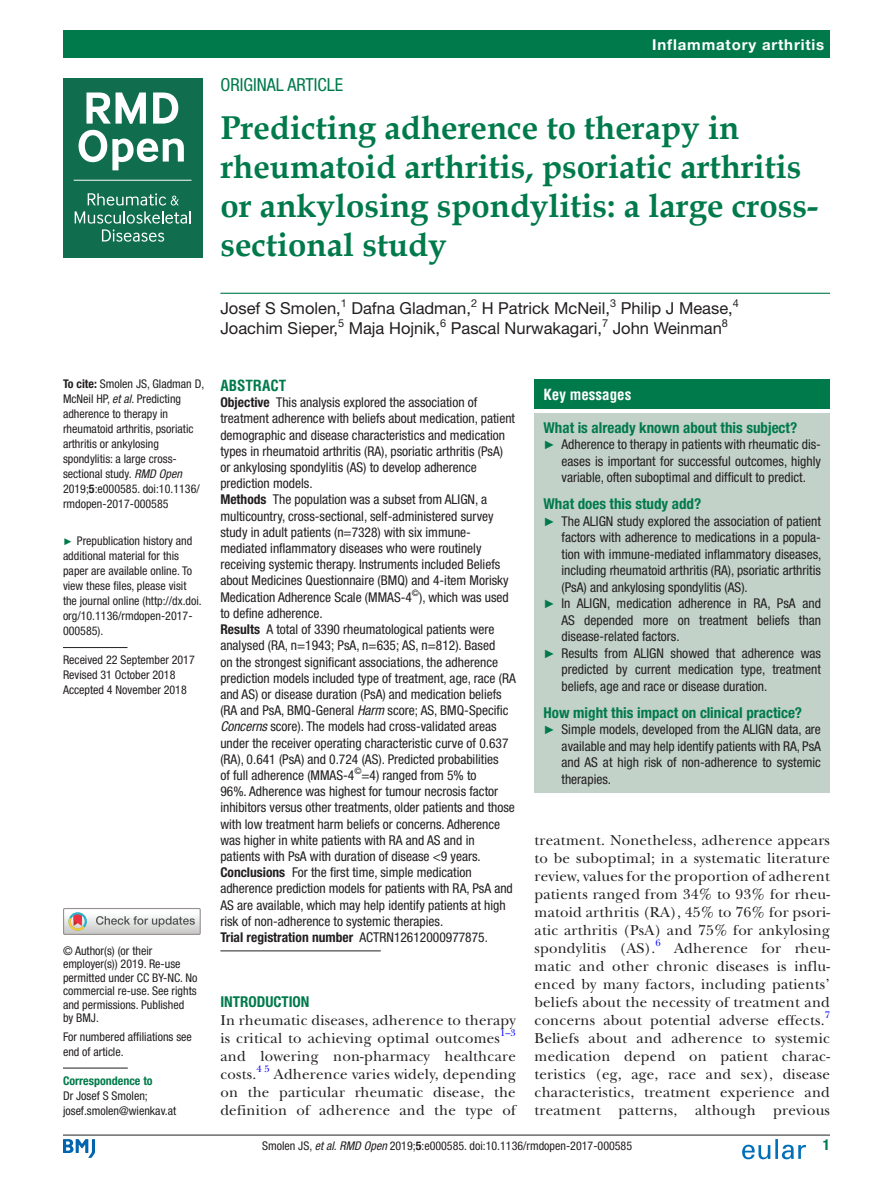
<style>
.page{position:relative;width:893px;height:1191px;background:#fff}
.page>*{position:absolute;margin:0;border:0;box-sizing:border-box;transform-origin:0 0}
.t1{font:700 33px/39px "Book Antiqua";color:#007a4b}
.t2{font:condensed 18px "Helvetica Neue LT Std";color:#007a4b}
.t3{font:16.5px "Helvetica Neue LT Std";color:#231f20}
.t4{font:15px/18px "New Baskerville";letter-spacing:.015em;color:#231f20;text-align:justify}
.t5{font:700 condensed 15px "Helvetica Neue LT Std";color:#007a4b}
.t6{font:700 15px "Helvetica Neue LT Std";letter-spacing:.055em;color:#fff}
.t7{font:700 condensed 15px "Helvetica";color:#fff}
.t8{font:700 condensed 15px "Helvetica";color:#007a4b}
.t9{font:condensed 13.5px/16.2px "Helvetica Neue LT Std";color:#231f20;text-align:justify}
.t10{font:condensed 12px/15px "Helvetica Neue LT Std";color:#231f20}
.t11{font:700 condensed 12px "Helvetica Neue LT Std";color:#007a4b}
.t12{font:10.95px "Helvetica Neue LT Std";color:#231f20}
.t13{font:9.9px "New Baskerville";color:#00f}
.s1{font-weight:700}
.s2{font-style:italic}
.s3{font-family:"Arial";font-stretch:normal;font-size:9.75px;color:#007a4b}
.s4{font-family:"Arial";font-stretch:normal;font-size:12px;color:#007a4b}
</style>
<div class="page">
<hr style="left:63px;top:1134px;width:767px;height:1px;background:#231f20">
<svg style="left:742px;top:1139px;width:64px;height:20px"></svg>
<svg style="left:63px;top:1139px;width:32px;height:18px"></svg>
<hr style="left:220px;top:293px;width:610px;height:1px;background:#007a4b">
<hr style="left:63px;top:647px;width:65px;height:1px;background:#231f20">
<hr style="left:63px;top:1067px;width:65px;height:1px;background:#231f20">
<div style="left:63px;top:908px;width:138px;height:27px;border:1px solid #969090"></div>
<svg style="left:64px;top:908px;width:136px;height:26px"></svg>
<div style="left:63px;top:78px;width:139px;height:179px;background:#106d4e"></div>
<svg style="left:86px;top:92px;width:60px;height:32px"></svg>
<svg style="left:153px;top:92px;width:25px;height:32px"></svg>
<svg style="left:79px;top:130px;width:105px;height:40px"></svg>
<hr style="left:74px;top:180px;width:117px;height:1px;background:#fff">
<svg style="left:88px;top:193px;width:91px;height:12px"></svg>
<svg style="left:75px;top:211px;width:116px;height:31px"></svg>
<div style="left:63px;top:31px;width:767px;height:27px;background:#007a4b"></div>
<hr style="left:220px;top:950px;width:161px;height:1px;background:#231f20">
<div style="left:535px;top:379px;width:295px;height:30px;background:#007a4b"></div>
<div style="left:535px;top:413px;width:295px;height:380px;background:#c2d2c9"></div>
<p class="t10" style="left:63px;top:376px;width:143px"><span class="s1">To cite:</span> Smolen JS, Gladman D,<br>McNeil HP, <span class="s2">et al</span>. Predicting adherence to therapy in rheumatoid arthritis, psoriatic arthritis or ankylosing spondylitis: a large cross&shy;sectional study. <span class="s2">RMD Open<br></span>2019;<span class="s1">5</span>:e000585. doi:10.1136/ rmdopen-2017-000585</p>
<p class="t10" style="left:63px;top:533px;width:140px"><span class="s3">►</span> Prepublication history and additional material for this paper are available online. To view these files, please visit the journal online (http://dx.doi. org/10.1136/rmdopen-2017-<br>000585).</p>
<p class="t10" style="left:63px;top:652px;width:133px">Received 22 September 2017<br>Revised 31 October 2018<br>Accepted 4 November 2018</p>
<p class="t10" style="left:63px;top:943px;width:136px;line-height:13.5px">© Author(s) (or their employer(s)) 2019. Re-use permitted under CC BY-NC. No commercial re-use. See rights and permissions. Published by BMJ.</p>
<p class="t10" style="left:63px;top:1029px;width:130px">For numbered affiliations see end of article.</p>
<p class="t11" style="left:63px;top:1073px;width:91px">Correspondence to</p>
<p class="t10" style="left:63px;top:1088px;width:115px">Dr Josef S Smolen; josef.smolen@wienkav.at</p>
<p class="t6" style="left:652px;top:35px;width:173px">Inflammatory arthritis</p>
<h2 class="t2" style="left:220px;top:74px;width:124px">Original article</h2>
<h1 class="t1" style="left:220px;top:108px;width:599px">Predicting adherence to therapy in rheumatoid arthritis, psoriatic arthritis or ankylosing spondylitis: a large cross&shy;sectional study</h1>
<p class="t3" style="left:220px;top:299px;width:122px">Josef S Smolen,</p>
<p class="t12" style="left:341px;top:297px;width:8px">1</p>
<p class="t3" style="left:351px;top:299px;width:121px">Dafna Gladman,</p>
<p class="t12" style="left:471px;top:297px;width:8px">2</p>
<p class="t3" style="left:482px;top:299px;width:130px">H Patrick McNeil,</p>
<p class="t12" style="left:610px;top:297px;width:8px">3</p>
<p class="t3" style="left:621px;top:299px;width:114px">Philip J Mease,</p>
<p class="t12" style="left:733px;top:297px;width:8px">4</p>
<p class="t3" style="left:220px;top:318px;width:119px">Joachim Sieper,</p>
<p class="t12" style="left:338px;top:316px;width:8px">5</p>
<p class="t3" style="left:349px;top:318px;width:93px">Maja Hojnik,</p>
<p class="t12" style="left:440px;top:316px;width:8px">6</p>
<p class="t3" style="left:451px;top:318px;width:153px">Pascal Nurwakagari,</p>
<p class="t12" style="left:602px;top:316px;width:8px">7</p>
<p class="t3" style="left:613px;top:318px;width:111px">John Weinman</p>
<p class="t12" style="left:722px;top:316px;width:8px">8</p>
<p class="t8" style="left:220px;top:376px;width:67px">Abstract</p>
<p class="t9" style="left:220px;top:394px;width:296px;text-align:left"><span class="s1">Objective</span> This analysis explored the association of treatment adherence with beliefs about medication, patient demographic and disease characteristics and medication types in rheumatoid arthritis (RA), psoriatic arthritis (PsA) or ankylosing spondylitis (AS) to develop adherence prediction models.<br><span class="s1">Methods</span> The population was a subset from ALIGN</p>
<p class="t9" style="left:220px;top:491px;width:296px;text-align:left;text-indent:255px">, a multicountry, cross-sectional, self-administered survey study in adult patients (n=7328) with six immune&shy;mediated inflammatory diseases who were routinely receiving systemic therapy. Instruments included Beliefs about Medicines Questionnaire (BMQ) and 4-item Morisky Medication Adherence Scale (MMAS-4<sup>©</sup>), which was used to define adherence.<br><span class="s1">Results</span> A total of 3390 rheumatological patients were analysed (RA, n=1943; PsA, n=635; AS, n=812). Based<br>on the strongest significant associations, the adherence prediction models included type of treatment, age, race (RA and AS) or disease duration (PsA) and medication beliefs<br>(RA and PsA, BMQ-General <span class="s2">Harm</span> score; AS, BMQ-Specific <span class="s2">Concerns</span> score). The models had cross-validated areas under the receiver operating characteristic curve of 0.637 (RA), 0.641 (PsA) and 0.724 (AS). Predicted probabilities<br>of full adherence (MMAS-4<sup>©</sup>=4) ranged from 5% to<br>96%. Adherence was highest for tumour necrosis factor inhibitors versus other treatments, older patients and those with low treatment harm beliefs or concerns. Adherence was higher in white patients with RA and AS and in patients with PsA with duration of disease &lt;9 years.<br><span class="s1">Conclusions</span> For the first time, simple medication adherence prediction models for patients with RA, PsA and AS are available, which may help identify patients at high risk of non-adherence to systemic therapies.<br><span class="s1">Trial registration number</span> ACTRN</p>
<p class="t9" style="left:394px;top:929px;width:95px">12612000977875.</p>
<p class="t5" style="left:220px;top:992px;width:61px">Introductio</p>
<p class="t5" style="left:301px;top:992px;width:10px">n</p>
<p class="t4" style="left:220px;top:1011px;width:297px">In rheumatic diseases, adherence to therapy is critical to achieving optimal outcomes</p>
<p class="t13" style="left:500px;top:1027px;width:17px">1–3</p>
<p class="t4" style="left:220px;top:1047px;width:297px">and lowering non-pharmacy healthcare costs.</p>
<p class="t13" style="left:257px;top:1063px;width:15px">4 5</p>
<p class="t4" style="left:220px;top:1065px;width:297px;text-indent:54px">Adherence varies widely, depending on the particular rheumatic disease, the definition of adherence and the type of</p>
<p class="t7" style="left:544px;top:385px;width:89px">Key messages</p>
<p class="t5" style="left:544px;top:418px;width:255px">What is already known about this subject?</p>
<p class="t9" style="left:562px;top:436px;width:261px;text-indent:-18px"><span class="s4">►</span> Adherence to therapy in patients with rheumatic dis&shy;eases is important for successful outcomes, highly variable, often suboptimal and difficult to predict.</p>
<p class="t5" style="left:544px;top:495px;width:159px">What does this study add?</p>
<p class="t9" style="left:544px;top:513px;width:47px"><span class="s4">►</span> The ALIGN</p>
<p class="t9" style="left:617px;top:513px;width:205px">study explored the association of patient</p>
<p class="t9" style="left:562px;top:529px;width:261px">factors with adherence to medications in a popula-</p>
<p class="t9" style="left:562px;top:546px;width:261px">tion with immune-mediated inflammatory diseases,</p>
<p class="t9" style="left:562px;top:562px;width:261px">including rheumatoid arthritis (RA), psoriatic arthritis</p>
<p class="t9" style="left:562px;top:579px;width:188px">(PsA) and ankylosing spondylitis (AS).</p>
<p class="t9" style="left:544px;top:595px;width:41px"><span class="s4">►</span> In ALIGN</p>
<p class="t9" style="left:607px;top:595px;width:215px">, medication adherence in RA, PsA and</p>
<p class="t9" style="left:562px;top:612px;width:261px">AS depended more on treatment beliefs than</p>
<p class="t9" style="left:562px;top:628px;width:120px">disease-related factors.</p>
<p class="t9" style="left:544px;top:645px;width:98px"><span class="s4">►</span> Results from ALIGN</p>
<p class="t9" style="left:562px;top:645px;width:261px;text-indent:109px">showed that adherence was predicted by current medication type, treatment beliefs, age and race or disease duration.</p>
<p class="t5" style="left:544px;top:703px;width:260px">How might this impact on clinical practice?</p>
<p class="t9" style="left:544px;top:721px;width:207px"><span class="s4">►</span> Simple models, developed from the ALIGN</p>
<p class="t9" style="left:562px;top:721px;width:261px;text-indent:215px">data, are available and may help identify patients with RA, PsA and AS at high risk of non-adherence to systemic therapies.</p>
<p class="t4" style="left:535px;top:831px;width:297px">treatment. Nonetheless, adherence appears to be suboptimal; in a systematic literature review, values for the proportion of adherent patients ranged from 34% to 93% for rheu&shy;matoid arthritis (RA), 45% to 76% for psori&shy;atic arthritis (PsA) and 75% for ankylosing spondylitis (AS).</p>
<p class="t13" style="left:656px;top:937px;width:7px">6</p>
<p class="t4" style="left:535px;top:939px;width:297px;text-indent:140px">Adherence for rheu&shy;matic and other chronic diseases is influ&shy;enced by many factors, including patients’ beliefs about the necessity of treatment and concerns about potential adverse effects.</p>
<p class="t13" style="left:825px;top:1009px;width:7px">7</p>
<p class="t4" style="left:535px;top:1029px;width:297px">Beliefs about and adherence to systemic medication depend on patient charac&shy;teristics (eg, age, race and sex), disease characteristics, treatment experience and treatment patterns, although previous</p>
<p class="t10" style="left:262px;top:1138px;width:372px">Smolen JS, <span class="s2">et al</span>. <span class="s2">RMD Open</span> 2019;<span class="s1">5</span>:e000585. doi:10.1136/rmdopen-2017-000585</p>
<p class="t5" style="left:823px;top:1135px;width:9px">1</p>
</div>
